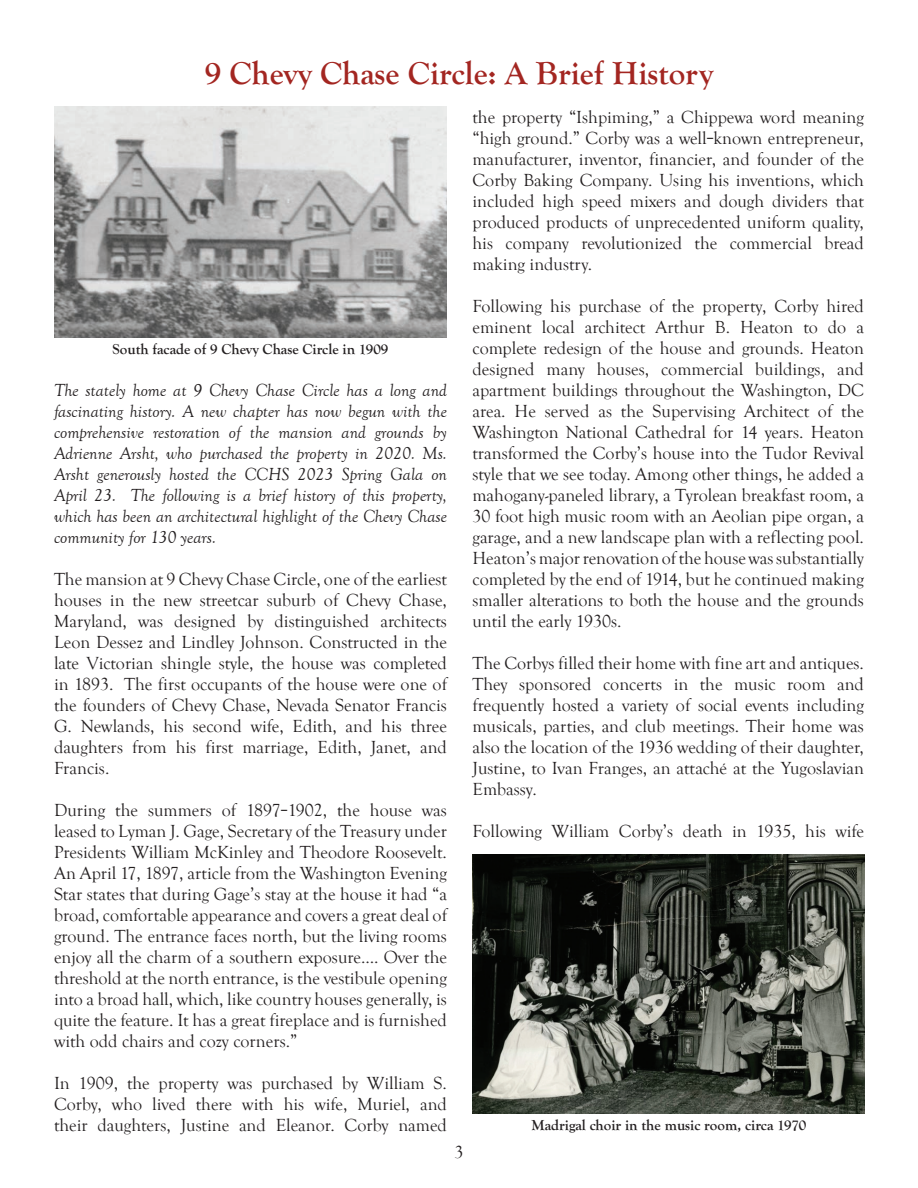
<style>
.page{position:relative;width:918px;height:1188px;background:#fff}
.page>*{position:absolute;margin:0;border:0;box-sizing:border-box;transform-origin:0 0}
.t1{font:700 33px "Goudy Old Style T";color:#a32621}
.t2{font:18px/21px "Goudy Old Style T";color:#231f20;text-align:justify}
.t3{font:italic 18px/21px "Goudy Old Style T";color:#231f20;text-align:justify}
.t4{font:700 15px "Goudy Old Style T";color:#231f20}
.s1{font-family:"Chocolate Box"}
</style>
<div class="page">
<img style="left:54px;top:107px;width:393px;height:230px">
<img style="left:473px;top:855px;width:391px;height:259px">
<h1 class="t1" style="left:205px;top:54px;width:510px">9 Chevy Chase Circle: A Brief History</h1>
<p class="t4" style="left:113px;top:340px;width:277px">South facade of 9 Chevy Chase Circle in 1909</p>
<p class="t3" style="left:54px;top:380px;width:395px">The stately home at 9 Chevy Chase Circle has a long and fascinating history. A new chapter has now begun with the comprehensive restoration of the mansion and grounds by Adrienne Arsht, who purchased the property in 2020. Ms.<br>Arsht generously hosted the CCHS 2023 Spring Gala on April 23. The following is a brief history of this property, which has been an architectural highlight of the Chevy Chase community for 130 years.</p>
<p class="t2" style="left:54px;top:569px;width:395px">The mansion at 9 Chevy Chase Circle, one of the earliest houses in the new streetcar suburb of Chevy Chase, Maryland, was designed by distinguished architects Leon Dessez and Lindley Johnson. Constructed in the late Victorian shingle style, the house was completed in 1893. The first occupants of the house were one of the founders of Chevy Chase, Nevada Senator Francis G. Newlands, his second wife, Edith, and his three daughters from his first marriage, Edith, Janet, and Francis.</p>
<p class="t2" style="left:54px;top:800px;width:394px">During the summers of 1897<span class="s1">-</span>1902, the house was leased to Lyman J. Gage, Secretary of the Treasury under Presidents William McKinley and Theodore Roosevelt.<br>An April 17, 1897, article from the Washington Evening Star states that during Gage’s stay at the house it had “a broad, comfortable appearance and covers a great deal of ground. The entrance faces north, but the living rooms enjoy all the charm of a southern exposure…. Over the threshold at the north entrance, is the vestibule opening into a broad hall, which, like country houses generally, is quite the feature. It has a great fireplace and is furnished with odd chairs and cozy corners.”</p>
<p class="t2" style="left:54px;top:1073px;width:394px">In 1909, the property was purchased by William S.<br>Corby, who lived there with his wife, Muriel, and their daughters, Justine and Eleanor. Corby named</p>
<p class="t2" style="left:454px;top:1142px;width:10px">3</p>
<p class="t2" style="left:472px;top:107px;width:393px">the property “Ishpiming,” a Chippewa word meaning “high ground.” Corby was a well<span class="s1">-</span>known entrepreneur, manufacturer, inventor, financier, and founder of the Corby Baking Company. Using his inventions, which included high speed mixers and dough dividers that produced products of unprecedented uniform quality, his company revolutionized the commercial bread making industry.</p>
<p class="t2" style="left:472px;top:296px;width:393px">Following his purchase of the property, Corby hired eminent local architect Arthur B. Heaton to do a complete redesign of the house and grounds. Heaton designed many houses, commercial buildings, and apartment buildings throughout the Washington, DC area. He served as the Supervising Architect of the Washington National Cathedral for 14 years. Heaton transformed the Corby’s house into the Tudor Revival style that we see today. Among other things, he added a mahogany-paneled library, a Tyrolean breakfast room, a 30 foot high music room with an Aeolian pipe organ, a garage, and a new landscape plan with a reflecting pool.<br>Heaton’s major renovation of the house was substantially completed by the end of 1914, but he continued making smaller alterations to both the house and the grounds until the early 1930s.</p>
<p class="t2" style="left:472px;top:653px;width:393px">The Corbys filled their home with fine art and antiques.<br>They sponsored concerts in the music room and frequently hosted a variety of social events including musicals, parties, and club meetings. Their home was also the location of the 1936 wedding of their daughter, Justine, to Ivan Franges, an attaché at the Yugoslavian Embassy.</p>
<p class="t2" style="left:472px;top:821px;width:393px">Following William Corby’s death in 1935, his wife</p>
<p class="t4" style="left:531px;top:1117px;width:276px">Madrigal choir in the music room, circa 1970</p>
</div>
